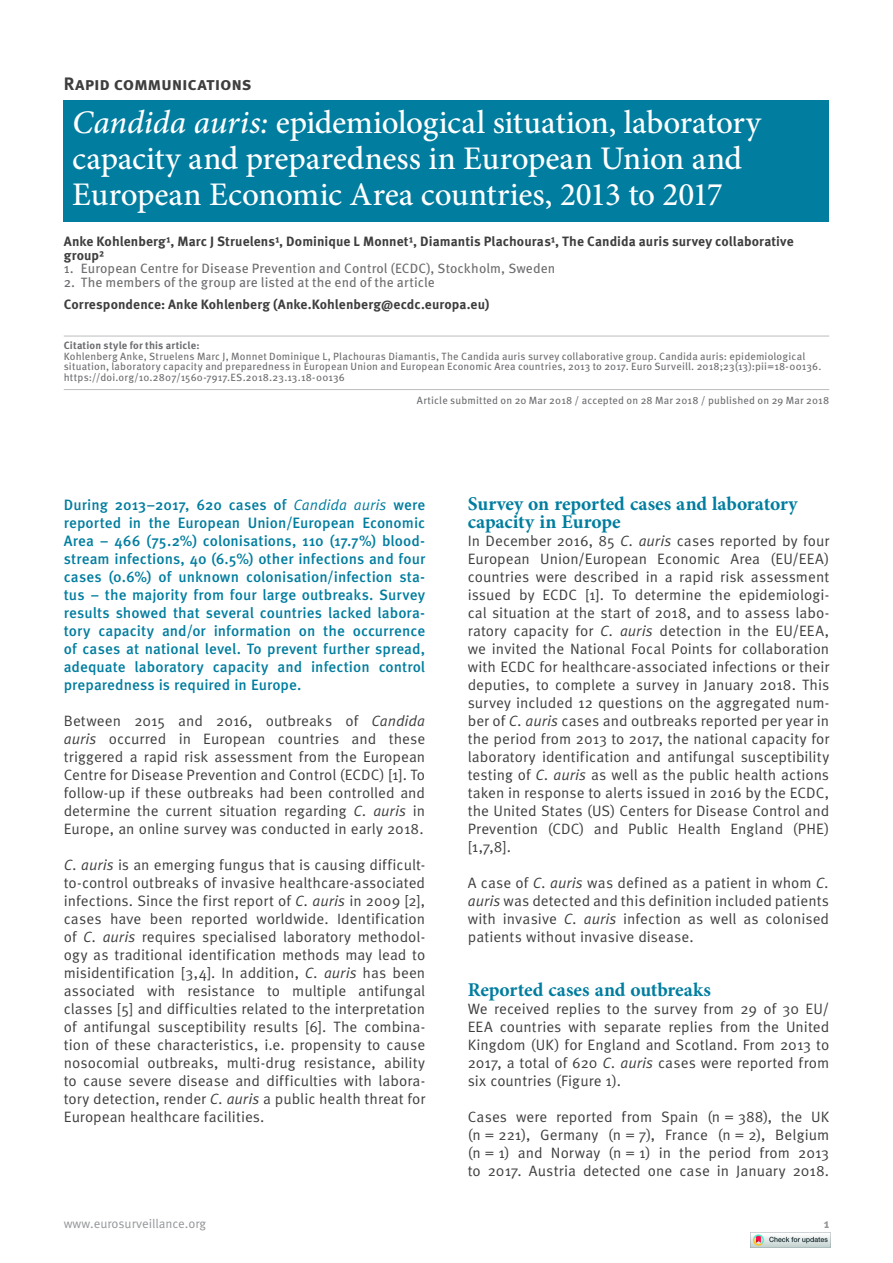
<style>
.page{position:relative;width:893px;height:1263px;background:#fff}
.page>*{position:absolute;margin:0;border:0;box-sizing:border-box;transform-origin:0 0}
.t1{font:500 33px/36px "Minion Pro";letter-spacing:-.01em;color:#fff}
.t2{font:700 19.5px/18px "Minion Pro";color:#007d9f}
.t3{font:700 18px "Meta Pro";letter-spacing:-.015em;color:#3e3e3f}
.t4{font:15px/18px "Meta Pro";color:#3e3e3f;text-align:justify}
.t5{font:500 15px/18px "Meta Pro";letter-spacing:.005em;color:#007d9f;text-align:justify}
.t6{font:700 13.5px/13.5px "Meta Pro";letter-spacing:.005em;color:#3e3e3f}
.t7{font:13.5px "Meta Pro";letter-spacing:.005em;color:#6c6d70}
.t8{font:12.75px "Meta Pro";color:#939598}
.t9{font:700 12.75px "Meta Pro";color:#939598}
.t10{font:10.5px/10.5px "Meta Pro";letter-spacing:.015em;color:#6c6d70}
.t11{font:700 10.5px "Meta Pro";letter-spacing:.015em;color:#6c6d70}
.s1{font-style:italic}
.s2{font-weight:400;font-style:italic}
</style>
<div class="page">
<hr style="left:64px;top:336px;width:765px;height:1px;background:#bcbdc0">
<hr style="left:64px;top:389px;width:765px;height:1px;background:#bcbdc0">
<div style="left:64px;top:100px;width:765px;height:122px;background:#007d9f"></div>
<img style="left:750px;top:1232px;width:80px;height:16px">
<p class="t3" style="left:64px;top:72px;width:189px">Rapid communications</p>
<h1 class="t1" style="left:72px;top:104px;width:690px"><span class="s1">Candida auris:</span> epidemiological situation, laboratory capacity and preparedness in European Union and<br>European Economic Area countries, 2013 to 2017</h1>
<p class="t6" style="left:64px;top:235px;width:731px">Anke Kohlenberg¹, Marc J Struelens¹, Dominique L Monnet¹, Diamantis Plachouras¹, The Candida auris survey collaborative group²</p>
<p class="t7" style="left:64px;top:260px;width:493px">1. European Centre for Disease Prevention and Control (ECDC), Stockholm, Sweden</p>
<p class="t7" style="left:64px;top:274px;width:373px">2. The members of the group are listed at the end of the article</p>
<p class="t6" style="left:64px;top:298px;width:427px">Correspondence: Anke Kohlenberg (Anke.Kohlenberg@ecdc.europa.eu)</p>
<p class="t11" style="left:64px;top:339px;width:137px">Citation style for this article:</p>
<p class="t10" style="left:64px;top:351px;width:759px">Kohlenberg Anke, Struelens Marc J, Monnet Dominique L, Plachouras Diamantis, The Candida auris survey collaborative group. Candida auris: epidemiological situation, laboratory capacity and preparedness in European Union and European Economic Area countries, 2013 to 2017. Euro Surveill. 2018;23(13):pii=18-00136. https://doi.org/10.2807/1560-7917.ES.2018.23.13.18-00136</p>
<p class="t10" style="left:417px;top:395px;width:414px">Article submitted on 20 Mar 2018 / accepted on 28 Mar 2018 / published on 29 Mar 2018</p>
<p class="t5" style="left:64px;top:496px;width:363px">During 2013–2017, 620 cases of <span class="s2">Candida auris</span> were reported in the European Union/European Economic Area – 466 (75.2%) colonisations, 110 (17.7%) blood&shy;stream infections, 40 (6.5%) other infections and four cases (0.6%) of unknown colonisation/infection sta&shy;tus – the majority from four large outbreaks. Survey results showed that several countries lacked labora&shy;tory capacity and/or information on the occurrence of cases at national level. To prevent further spread, adequate laboratory capacity and infection control preparedness is required in Europe.</p>
<p class="t4" style="left:64px;top:712px;width:363px">Between 2015 and 2016, outbreaks of <span class="s1">Candida auris</span> occurred in European countries and these triggered a rapid risk assessment from the European Centre for Disease Prevention and Control (ECDC) [1]. To follow-up if these outbreaks had been controlled and determine the current situation regarding <span class="s1">C. auris</span> in Europe, an online survey was conducted in early 2018.</p>
<p class="t4" style="left:64px;top:856px;width:363px"><span class="s1">C. auris</span> is an emerging fungus that is causing difficult&shy;to-control outbreaks of invasive healthcare-associated infections. Since the first report of <span class="s1">C. auris</span> in 2009 [2], cases have been reported worldwide. Identification of <span class="s1">C. auris</span> requires specialised laboratory methodol&shy;ogy as traditional identification methods may lead to misidentification [3,4]. In addition, <span class="s1">C. auris</span> has been associated with resistance to multiple antifungal classes [5] and difficulties related to the interpretation of antifungal susceptibility results [6]. The combina&shy;tion of these characteristics, i.e. propensity to cause nosocomial outbreaks, multi-drug resistance, ability to cause severe disease and difficulties with labora&shy;tory detection, render <span class="s1">C. auris</span> a public health threat for European healthcare facilities.</p>
<h2 class="t2" style="left:468px;top:494px;width:331px">Survey on reported cases and laboratory capacity in Europe</h2>
<p class="t4" style="left:468px;top:532px;width:363px">In December 2016, 85 <span class="s1">C. auris</span> cases reported by four European Union/European Economic Area (EU/EEA) countries were described in a rapid risk assessment issued by ECDC [1]. To determine the epidemiologi&shy;cal situation at the start of 2018, and to assess labo&shy;ratory capacity for <span class="s1">C. auris</span> detection in the EU/EEA, we invited the National Focal Points for collaboration with ECDC for healthcare-associated infections or their deputies, to complete a survey in January 2018. This survey included 12 questions on the aggregated num&shy;ber of <span class="s1">C. auris</span> cases and outbreaks reported per year in the period from 2013 to 2017, the national capacity for laboratory identification and antifungal susceptibility testing of <span class="s1">C. auris</span> as well as the public health actions taken in response to alerts issued in 2016 by the ECDC, the United States (US) Centers for Disease Control and Prevention (CDC) and Public Health England (PHE) [1,7,8].</p>
<p class="t4" style="left:468px;top:874px;width:363px">A case of <span class="s1">C. auris</span> was defined as a patient in whom <span class="s1">C. auris</span> was detected and this definition included patients with invasive <span class="s1">C. auris</span> infection as well as colonised patients without invasive disease.</p>
<h2 class="t2" style="left:468px;top:980px;width:245px">Reported cases and outbreaks</h2>
<p class="t4" style="left:468px;top:1000px;width:363px">We received replies to the survey from 29 of 30 EU/ EEA countries with separate replies from the United Kingdom (UK) for England and Scotland. From 2013 to 2017, a total of 620 <span class="s1">C. auris</span> cases were reported from six countries (Figure 1).</p>
<p class="t4" style="left:468px;top:1108px;width:363px">Cases were reported from Spain (n = 388), the UK (n = 221), Germany (n = 7), France (n = 2), Belgium (n = 1) and Norway (n = 1) in the period from 2013 to 2017. Austria detected one case in January 2018.</p>
<p class="t8" style="left:64px;top:1215px;width:144px">www.eurosurveillance.org</p>
<p class="t9" style="left:824px;top:1215px;width:7px">1</p>
</div>
